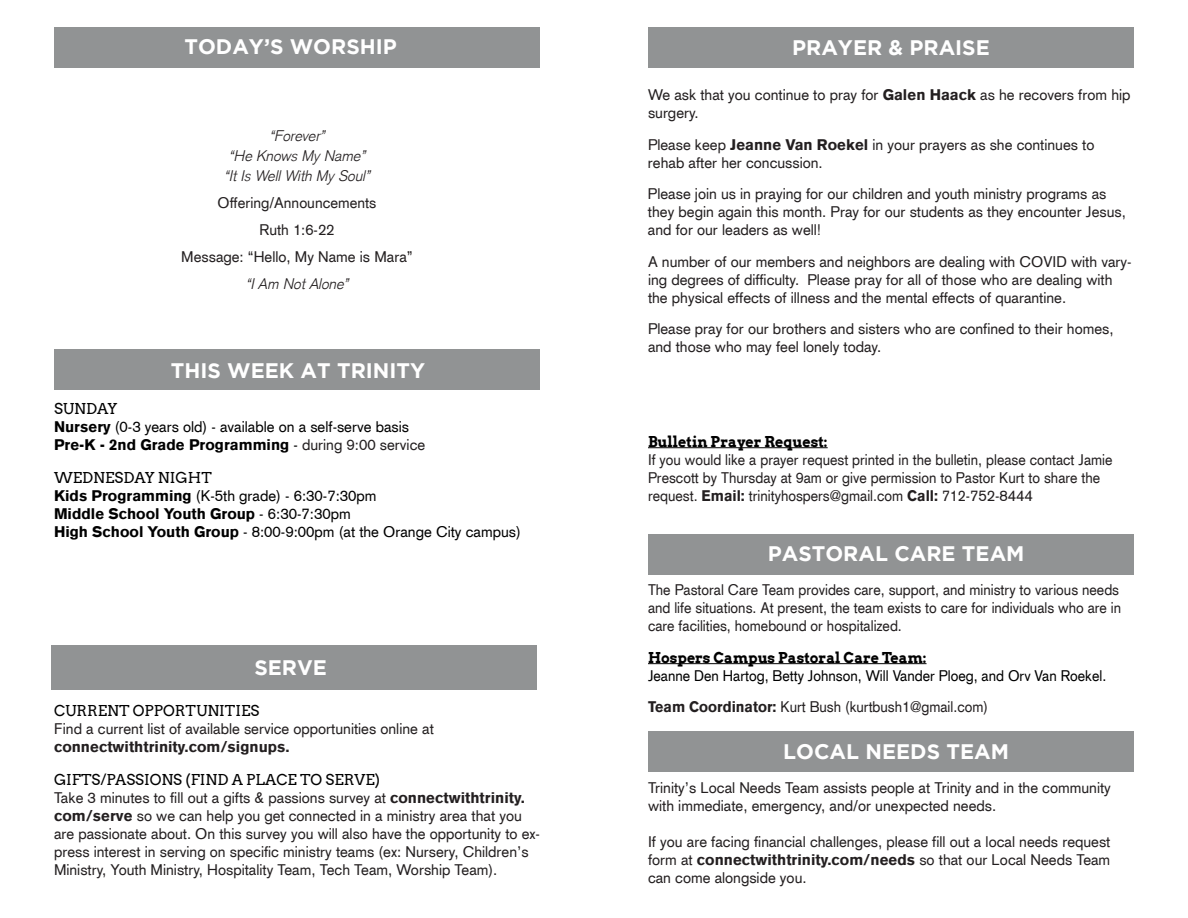
<style>
.page{position:relative;width:1188px;height:918px;background:#fff}
.page>*{position:absolute;margin:0;border:0;box-sizing:border-box;transform-origin:0 0}
.t1{font:700 21px "Gotham";color:#fff}
.t2{font:15px/18px "Akzidenz Grotesk CE";color:#231f20}
.t3{font:15px/18px "Akzidenz Grotesk CE";color:#231f20;scale:.95 1}
.t4{font:15px "Akzidenz Grotesk CE";color:#000}
.t5{font:15px/18px "Akzidenz Grotesk CE";color:#000;scale:.95 1}
.t6{font:900 15px "Akzidenz Grotesk CE";color:#000}
.t7{font:15px "Arvo";color:#000}
.t8{font:italic 300 15px "Akzidenz Grotesk";color:#231f20}
.t9{font:900 15px "Akzidenz Grotesk CE";color:#231f20}
.s1{font-weight:900}
.s2{font-weight:400}
.s3{font-weight:400;color:#231f20}
.s4{font-family:"Arvo";font-weight:700;color:#000}
.s5{font-family:"Arvo";font-weight:700}
</style>
<div class="page">
<div style="left:648px;top:534px;width:486px;height:40px;background:#919394"></div>
<div style="left:648px;top:27px;width:486px;height:40px;background:#919394"></div>
<div style="left:54px;top:349px;width:486px;height:41px;background:#919394"></div>
<div style="left:54px;top:27px;width:486px;height:41px;background:#919394"></div>
<hr style="left:648px;top:447px;width:180px;height:1px;background:#000">
<hr style="left:648px;top:663px;width:279px;height:1px;background:#000">
<div style="left:51px;top:646px;width:486px;height:44px;background:#919394"></div>
<div style="left:648px;top:732px;width:486px;height:40px;background:#919394"></div>
<p class="t1" style="left:185px;top:35px;width:214px">TODAY’S WORSHIP</p>
<p class="t8" style="left:269px;top:127px;width:57px">“Forever”</p>
<p class="t8" style="left:229px;top:147px;width:138px">“He Knows My Name”</p>
<p class="t8" style="left:224px;top:167px;width:147px">“It Is Well With My Soul”</p>
<p class="t2" style="left:218px;top:194px;width:160px">Offering/Announcements</p>
<p class="t2" style="left:259px;top:221px;width:77px">Ruth 1:6-22</p>
<p class="t2" style="left:181px;top:248px;width:233px">Message: “Hello, My Name is Mara”</p>
<p class="t8" style="left:246px;top:275px;width:104px">“I Am Not Alone”</p>
<p class="t1" style="left:171px;top:358px;width:256px">THIS WEEK AT TRINITY</p>
<p class="t7" style="left:54px;top:400px;width:65px">SUNDAY</p>
<p class="t4" style="left:54px;top:417px;width:357px"><span class="s1">Nursery</span> (0-3 years old) - available on a self-serve basis</p>
<p class="t6" style="left:54px;top:435px;width:373px">Pre-K - 2nd Grade Programming <span class="s2">-</span> <span class="s3">during 9:00 service</span></p>
<p class="t7" style="left:54px;top:469px;width:159px">WEDNESDAY NIGHT</p>
<p class="t4" style="left:54px;top:486px;width:324px"><span class="s1">Kids Programming</span> (K-5th grade) - 6:30-7:30pm</p>
<p class="t6" style="left:54px;top:504px;width:298px">Middle School Youth Group <span class="s2">- 6:30-7:30pm</span></p>
<p class="t4" style="left:54px;top:522px;width:468px"><span class="s1">High School Youth Group</span> - 8:00-9:00pm (at the Orange City campus)</p>
<p class="t1" style="left:254px;top:656px;width:74px">SERVE</p>
<p class="t7" style="left:54px;top:701px;width:207px">CURRENT OPPORTUNITIES</p>
<p class="t2" style="left:54px;top:719px;width:381px">Find a current list of available service opportunities online at</p>
<p class="t9" style="left:54px;top:736px;width:237px">connectwithtrinity.com/signups.</p>
<p class="t7" style="left:54px;top:770px;width:328px">GIFTS/PASSIONS (FIND A PLACE TO SERVE)</p>
<p class="t2" style="left:54px;top:788px;width:488px">Take 3 minutes to fill out a gifts &amp; passions survey at <span class="s1">connectwithtrinity. com/serve</span> so we can help you get connected in a ministry area that you are passionate about. On this survey you will also have the opportunity to ex&shy;press interest in serving on specific ministry teams (ex: Nursery, Children’s Ministry, Youth Ministry, Hospitality Team, Tech Team, Worship Team).</p>
<p class="t1" style="left:792px;top:36px;width:199px">PRAYER &amp; PRAISE</p>
<p class="t2" style="left:648px;top:86px;width:484px">We ask that you continue to pray for <span class="s1">Galen Haack</span> as he recovers from hip surgery.</p>
<p class="t2" style="left:648px;top:135px;width:448px">Please keep <span class="s1">Jeanne Van Roekel</span> in your prayers as she continues to rehab after her concussion.</p>
<p class="t2" style="left:648px;top:185px;width:479px">Please join us in praying for our children and youth ministry programs as they begin again this month. Pray for our students as they encounter Jesus, and for our leaders as well!</p>
<p class="t2" style="left:648px;top:252px;width:485px">A number of our members and neighbors are dealing with COVID with vary&shy;ing degrees of difficulty. Please pray for all of those who are dealing with the physical effects of illness and the mental effects of quarantine.</p>
<p class="t2" style="left:648px;top:320px;width:467px">Please pray for our brothers and sisters who are confined to their homes, and those who may feel lonely today.</p>
<p class="t3" style="left:648px;top:432px;width:491px"><span class="s4">Bulletin Prayer Request:<br></span>If you would like a prayer request printed in the bulletin, please contact Jamie Prescott by Thursday at 9am or give permission to Pastor Kurt to share the request. <span class="s1">Email:</span> trinityhospers@gmail.com <span class="s1">Call:</span> 712-752-8444</p>
<p class="t1" style="left:768px;top:541px;width:258px">PASTORAL CARE TEAM</p>
<p class="t3" style="left:648px;top:581px;width:500px">The Pastoral Care Team provides care, support, and ministry to various needs and life situations. At present, the team exists to care for individuals who are in care facilities, homebound or hospitalized.</p>
<p class="t5" style="left:648px;top:648px;width:484px"><span class="s5">Hospers Campus Pastoral Care Team:<br></span>Jeanne Den Hartog, Betty Johnson, Will Vander Ploeg, and Orv Van Roekel.</p>
<p class="t3" style="left:648px;top:698px;width:359px"><span class="s1">Team Coordinator:</span> Kurt Bush (kurtbush1@gmail.com)</p>
<p class="t1" style="left:783px;top:739px;width:227px">LOCAL NEEDS TEAM</p>
<p class="t2" style="left:648px;top:778px;width:464px">Trinity’s Local Needs Team assists people at Trinity and in the community with immediate, emergency, and/or unexpected needs.</p>
<p class="t2" style="left:648px;top:832px;width:464px;text-align:justify">If you are facing financial challenges, please fill out a local needs request form at <span class="s1">connectwithtrinity.com/needs</span> so that our Local Needs Team can come alongside you.</p>
</div>
